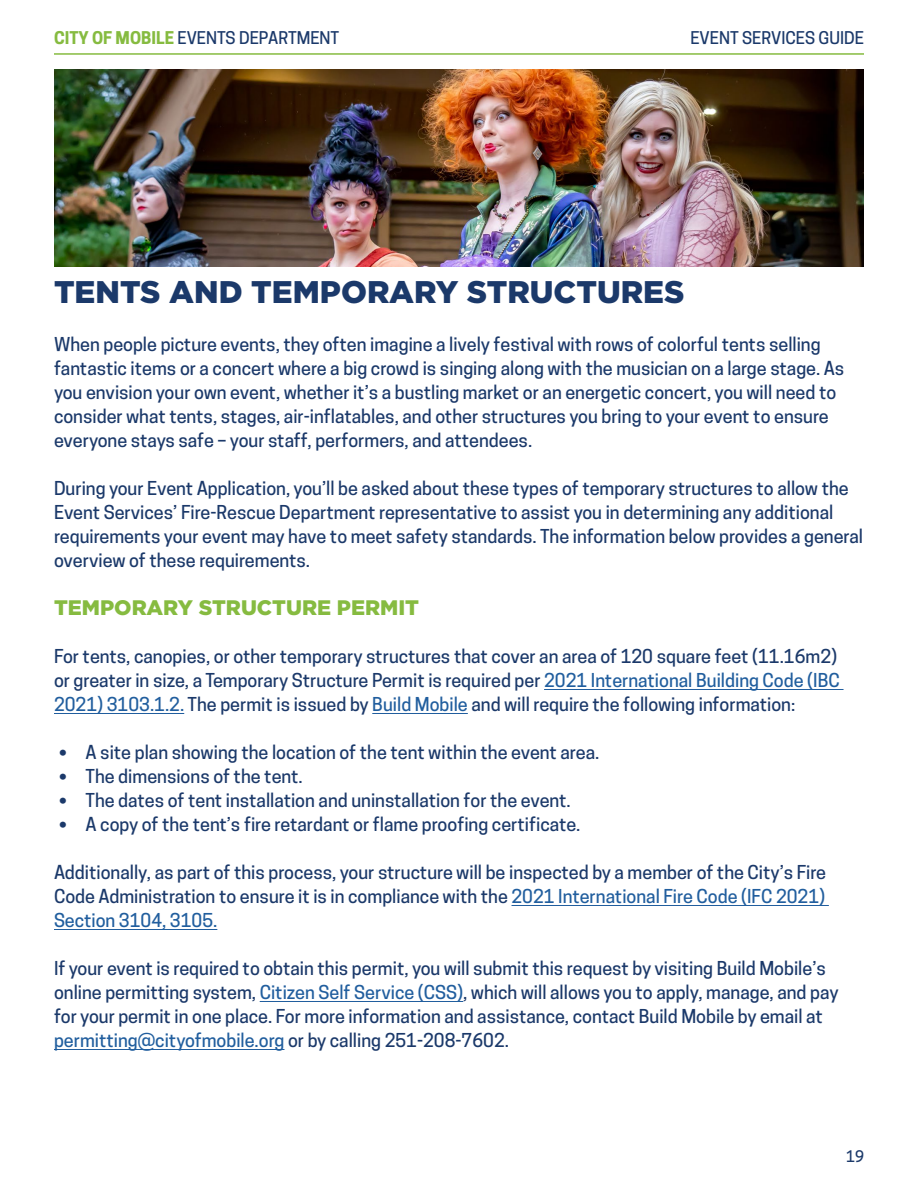
<style>
.page{position:relative;width:918px;height:1188px;background:#fff}
.page>*{position:absolute;margin:0;border:0;box-sizing:border-box;transform-origin:0 0}
.t1{font:900 31.35px "Gotham";color:#1b396a}
.t2{font:900 21px "Gotham";color:#86bb40}
.t3{font:500 18px/24px "Cooper Hewitt";color:#1b396a}
.t4{font:500 16.5px "Cooper Hewitt";color:#1b396a}
.t5{font:500 15px "Cooper Hewitt";color:#1b396a}
.s1{font-weight:700;color:#86bb40}
.s2{color:#215e9e}
.s3{font-family:"Gotham";font-weight:900}
</style>
<div class="page">
<hr style="left:54px;top:53px;width:810px;height:2px;background:#86bb40">
<hr style="left:544px;top:689px;width:300px;height:1px;background:#215e9e">
<hr style="left:54px;top:713px;width:130px;height:1px;background:#215e9e">
<hr style="left:372px;top:713px;width:96px;height:1px;background:#215e9e">
<hr style="left:512px;top:905px;width:317px;height:1px;background:#215e9e">
<hr style="left:54px;top:929px;width:163px;height:1px;background:#215e9e">
<hr style="left:260px;top:1001px;width:203px;height:1px;background:#215e9e">
<hr style="left:54px;top:1049px;width:231px;height:1px;background:#215e9e">
<img style="left:54px;top:69px;width:810px;height:198px">
<p class="t4" style="left:54px;top:28px;width:287px"><span class="s1">CITY OF MOBILE</span> EVENTS DEPARTMENT</p>
<p class="t4" style="left:690px;top:28px;width:175px">EVENT SERVICES GUIDE</p>
<h1 class="t1" style="left:54px;top:274px;width:632px">TENTS AND TEMPORARY STRUCTURES</h1>
<p class="t3" style="left:54px;top:333px;width:792px">When people picture events, they often imagine a lively festival with rows of colorful tents selling fantastic items or a concert where a big crowd is singing along with the musician on a large stage. As you envision your own event, whether it’s a bustling market or an energetic concert, you will need to consider what tents, stages, air-inflatables, and other structures you bring to your event to ensure everyone stays safe – your staff, performers, and attendees.</p>
<p class="t3" style="left:54px;top:477px;width:811px">During your Event Application, you’ll be asked about these types of temporary structures to allow the Event Services’ Fire-Rescue Department representative to assist you in determining any additional requirements your event may have to meet safety standards. The information below provides a general overview of these requirements.</p>
<p class="t2" style="left:54px;top:596px;width:367px">TEMPORARY STRUCTURE PERMIT</p>
<p class="t3" style="left:54px;top:645px;width:787px">For tents, canopies, or other temporary structures that cover an area of 120 square feet (11.16m2) or greater in size, a Temporary Structure Permit is required per <span class="s2">2021 International Building Code (IBC<br>2021) 3103.1.2.</span> The permit is issued by <span class="s2">Build Mobile</span> and will require the following information:</p>
<p class="t3" style="left:58px;top:741px;width:542px"><span class="s3">•</span> A site plan showing the location of the tent within the event area.</p>
<p class="t3" style="left:58px;top:765px;width:246px"><span class="s3">•</span> The dimensions of the tent.</p>
<p class="t3" style="left:58px;top:789px;width:514px"><span class="s3">•</span> The dates of tent installation and uninstallation for the event.</p>
<p class="t3" style="left:58px;top:813px;width:523px"><span class="s3">•</span> A copy of the tent’s fire retardant or flame proofing certificate.</p>
<p class="t3" style="left:54px;top:861px;width:774px;text-align:justify">Additionally, as part of this process, your structure will be inspected by a member of the City’s Fire Code Administration to ensure it is in compliance with the <span class="s2">2021 International Fire Code (IFC 2021)<br>Section 3104, 3105.</span></p>
<p class="t3" style="left:54px;top:957px;width:786px">If your event is required to obtain this permit, you will submit this request by visiting Build Mobile’s online permitting system, <span class="s2">Citizen Self Service (CSS)</span>, which will allows you to apply, manage, and pay for your permit in one place. For more information and assistance, contact Build Mobile by email at <span class="s2">permitting@cityofmobile.org</span> or by calling 251-208-7602.</p>
<p class="t5" style="left:846px;top:1147px;width:19px">19</p>
</div>
